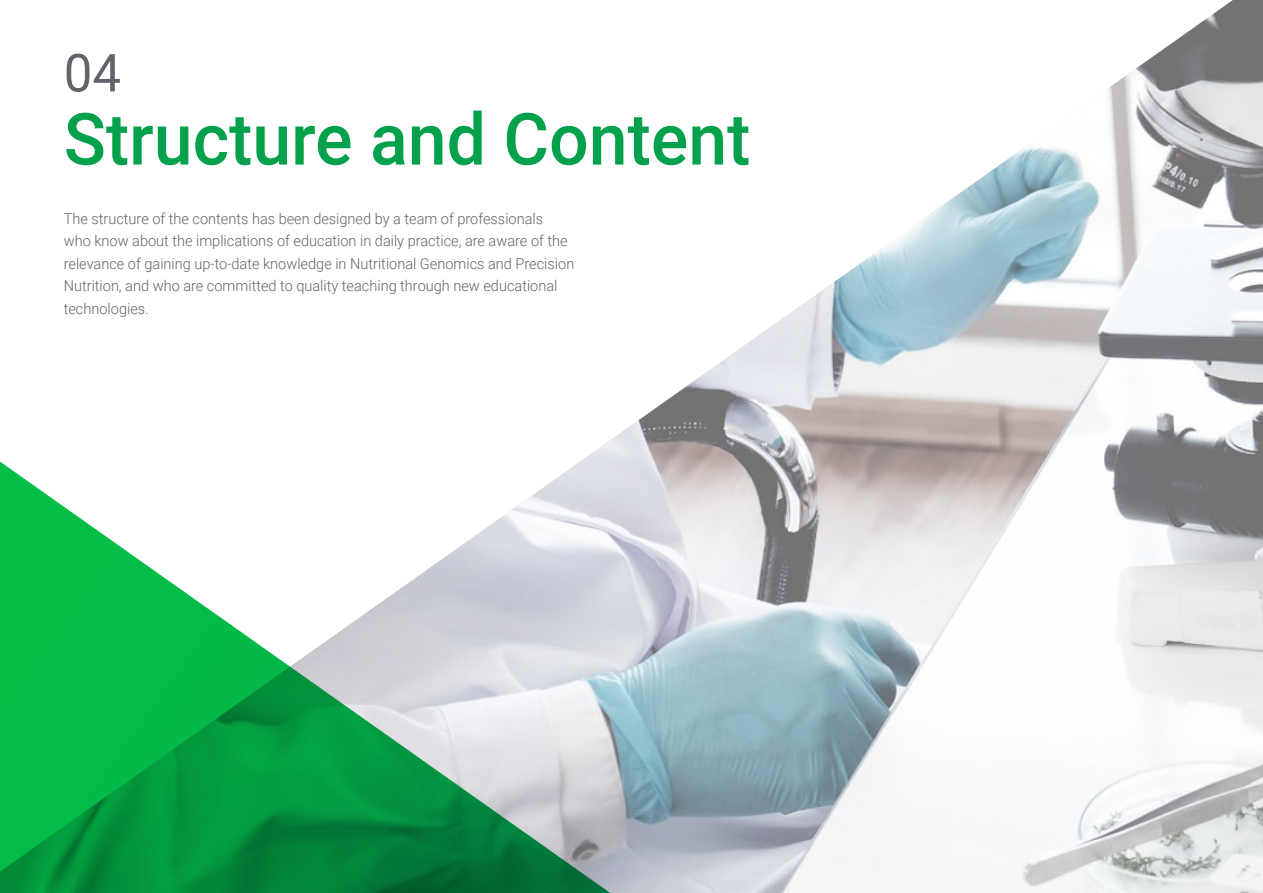
<style>
.page{position:relative;width:1263px;height:893px;background:#fff}
.page>*{position:absolute;margin:0;border:0;box-sizing:border-box;transform-origin:0 0}
.t1{font:500 72px "Roboto";color:#04a14d}
.t2{font:52.5px "Roboto";color:#61646a}
.t3{font:300 15px/22.5px "Roboto";color:#61646a}
</style>
<div class="page">
<img style="left:602px;top:0;width:661px;height:893px">
<svg style="left:0;top:446px;width:640px;height:447px"></svg>
<h2 class="t2" style="left:64px;top:36px;width:59px">04</h2>
<h1 class="t1" style="left:64px;top:89px;width:688px">Structure and Content</h1>
<p class="t3" style="left:64px;top:207px;width:512px">The structure of the contents has been designed by a team of professionals<br>who know about the implications of education in daily practice, are aware of the relevance of gaining up-to-date knowledge in Nutritional Genomics and Precision Nutrition, and who are committed to quality teaching through new educational technologies.</p>
</div>
